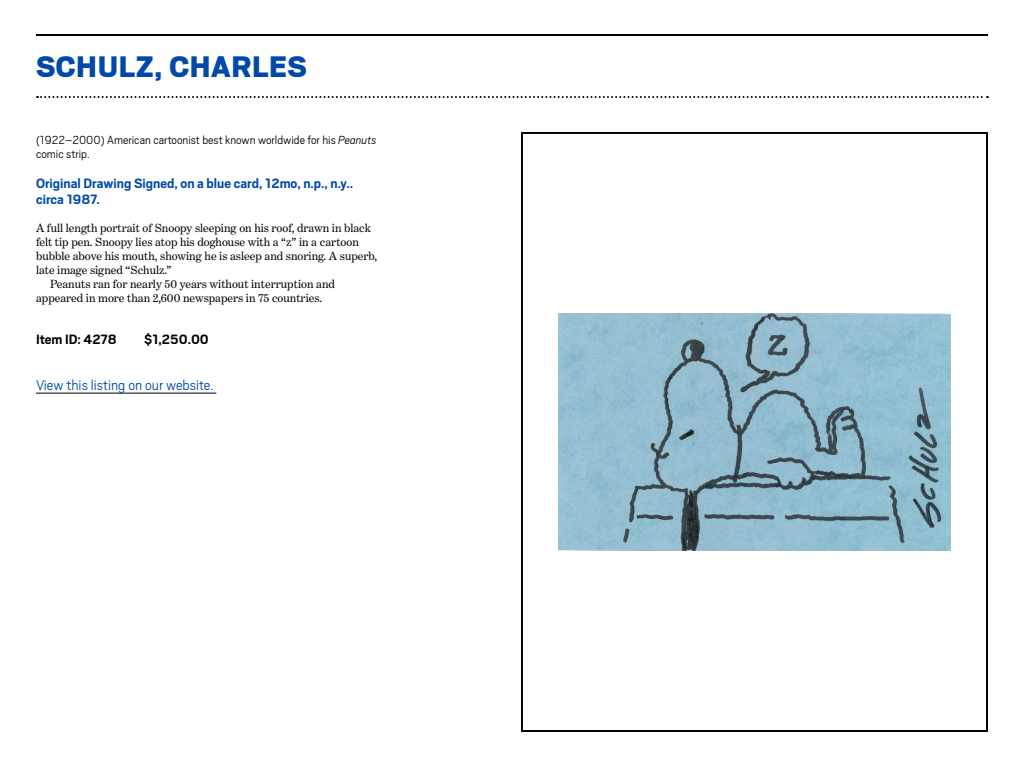
<style>
.page{position:relative;width:1024px;height:768px;background:#fff}
.page>*{position:absolute;margin:0;border:0;box-sizing:border-box;transform-origin:0 0}
.t1{font:900 33px "Scout";letter-spacing:.02em;color:#0049a9}
.t2{font:300 16px "Scout";color:#0049a9}
.t3{font:700 15px/16px "Scout";color:#0049a9}
.t4{font:700 15px "Scout";color:#000}
.t5{font:300 13px/14px "Scout";color:#000}
.t6{font:12px "Benton Modern";color:#000}
.s1{font-style:italic}
</style>
<div class="page">
<img style="left:558px;top:313px;width:393px;height:238px">
<div style="left:521px;top:132px;width:467px;height:600px;border:2px solid #000"></div>
<hr style="left:36px;top:393px;width:180px;height:1px;background:#000">
<hr style="left:36px;top:34px;width:952px;height:2px;background:#000">
<svg style="left:37px;top:96px;width:951px;height:2px"></svg>
<h1 class="t1" style="left:36px;top:48px;width:272px">SCHULZ, CHARLES</h1>
<p class="t5" style="left:36px;top:133px;width:342px">(1922–2000) American cartoonist best known worldwide for his <span class="s1">Peanuts </span>comic strip.</p>
<p class="t3" style="left:36px;top:175px;width:319px">Original Drawing Signed, on a blue card, 12mo, n.p., n.y.. circa 1987.</p>
<p class="t6" style="left:36px;top:221px;width:337px">A full length portrait of Snoopy sleeping on his roof, drawn in black</p>
<p class="t6" style="left:36px;top:235px;width:324px">felt tip pen. Snoopy lies atop his doghouse with a “z” in a cartoon</p>
<p class="t6" style="left:36px;top:249px;width:343px">bubble above his mouth, showing he is asleep and snoring. A superb,</p>
<p class="t6" style="left:36px;top:263px;width:137px">late image signed “Schulz.”</p>
<p class="t6" style="left:50px;top:277px;width:286px">Peanuts ran for nearly 50 years without interruption and</p>
<p class="t6" style="left:36px;top:291px;width:288px">appeared in more than 2,600 newspapers in 75 countries.</p>
<p class="t4" style="left:36px;top:331px;width:82px">Item ID: 4278</p>
<p class="t4" style="left:144px;top:331px;width:66px">$1,250.00</p>
<h2 class="t2" style="left:36px;top:377px;width:179px">View this listing on our website.</h2>
</div>
